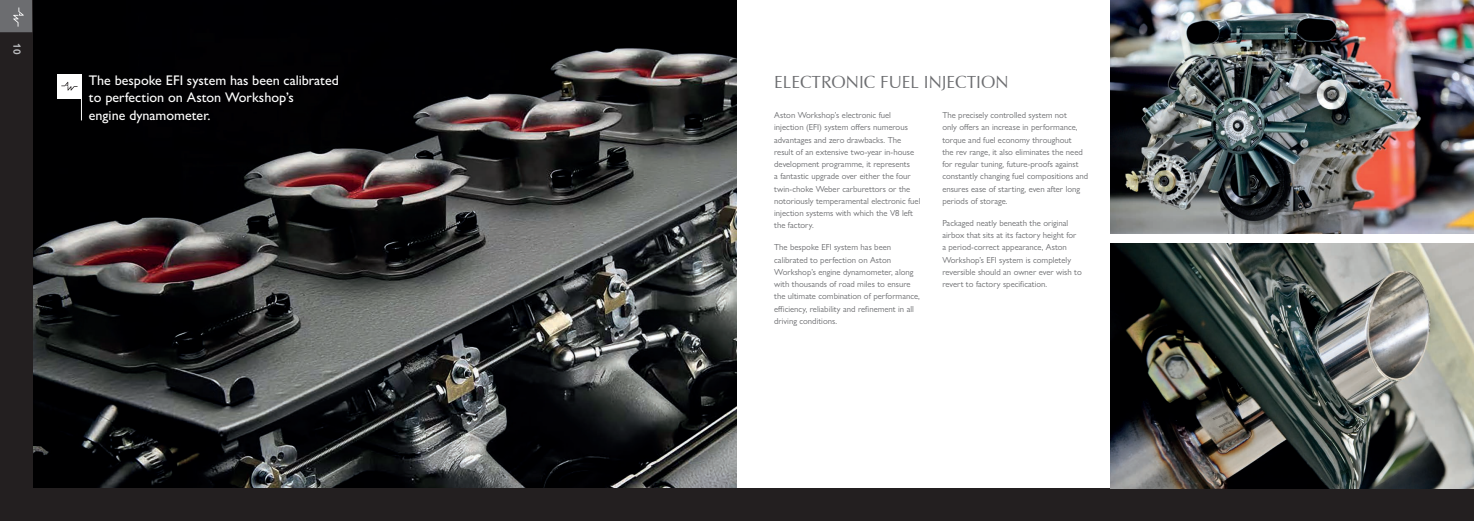
<style>
.page{position:relative;width:1474px;height:521px;background:#fff}
.page>*{position:absolute;margin:0;border:0;box-sizing:border-box;transform-origin:0 0}
.t1{font:17.5px "Zapf Humanist 601 BT";color:#6c6d70}
.t2{font:500 14px/17.5px "Gill Sans Nova";color:#fff}
.t3{font:600 10.5px "Gill Sans Nova";color:#bcbdc0}
.t4{font:8.75px/12.2px "Gill Sans Nova";color:#6c6d70}
</style>
<div class="page">
<img style="left:32px;top:0;width:705px;height:489px">
<div style="left:0;top:0;width:32px;height:521px;background:#231f20"></div>
<div style="left:0;top:489px;width:1473px;height:32px;background:#231f20"></div>
<svg style="left:0;top:0;width:32px;height:32px"></svg>
<img style="left:1110px;top:0;width:363px;height:233px">
<img style="left:1110px;top:243px;width:363px;height:246px">
<hr style="left:81px;top:74px;width:1px;height:46px;background:#fff">
<div style="left:57px;top:74px;width:25px;height:25px;background:#fff"></div>
<svg style="left:61px;top:82px;width:17px;height:9px"></svg>
<p class="t3" style="left:23px;top:43px;width:13px;rotate:90deg">10</p>
<h2 class="t2" style="left:89px;top:71px;width:251px">The bespoke EFI system has been calibrated to perfection on Aston Workshop’s<br>engine dynamometer.</h2>
<h1 class="t1" style="left:774px;top:71px;width:236px">ELECTRONIC FUEL INJECTION</h1>
<p class="t4" style="left:774px;top:109px;width:148px">Aston Workshop’s electronic fuel injection (EFI) system offers numerous advantages and zero drawbacks. The result of an extensive two-year in-house development programme, it represents<br>a fantastic upgrade over either the four twin-choke Weber carburettors or the notoriously temperamental electronic fuel injection systems with which the V8 left the factory.</p>
<p class="t4" style="left:774px;top:241px;width:147px">The bespoke EFI system has been calibrated to perfection on Aston Workshop’s engine dynamometer, along with thousands of road miles to ensure the ultimate combination of performance, efficiency, reliability and refinement in all driving conditions.</p>
<p class="t4" style="left:942px;top:109px;width:147px">The precisely controlled system not<br>only offers an increase in performance, torque and fuel economy throughout<br>the rev range, it also eliminates the need for regular tuning, future-proofs against constantly changing fuel compositions and ensures ease of starting, even after long periods of storage.</p>
<p class="t4" style="left:942px;top:217px;width:141px">Packaged neatly beneath the original airbox that sits at its factory height for a period-correct appearance, Aston Workshop’s EFI system is completely reversible should an owner ever wish to revert to factory specification.</p>
</div>
